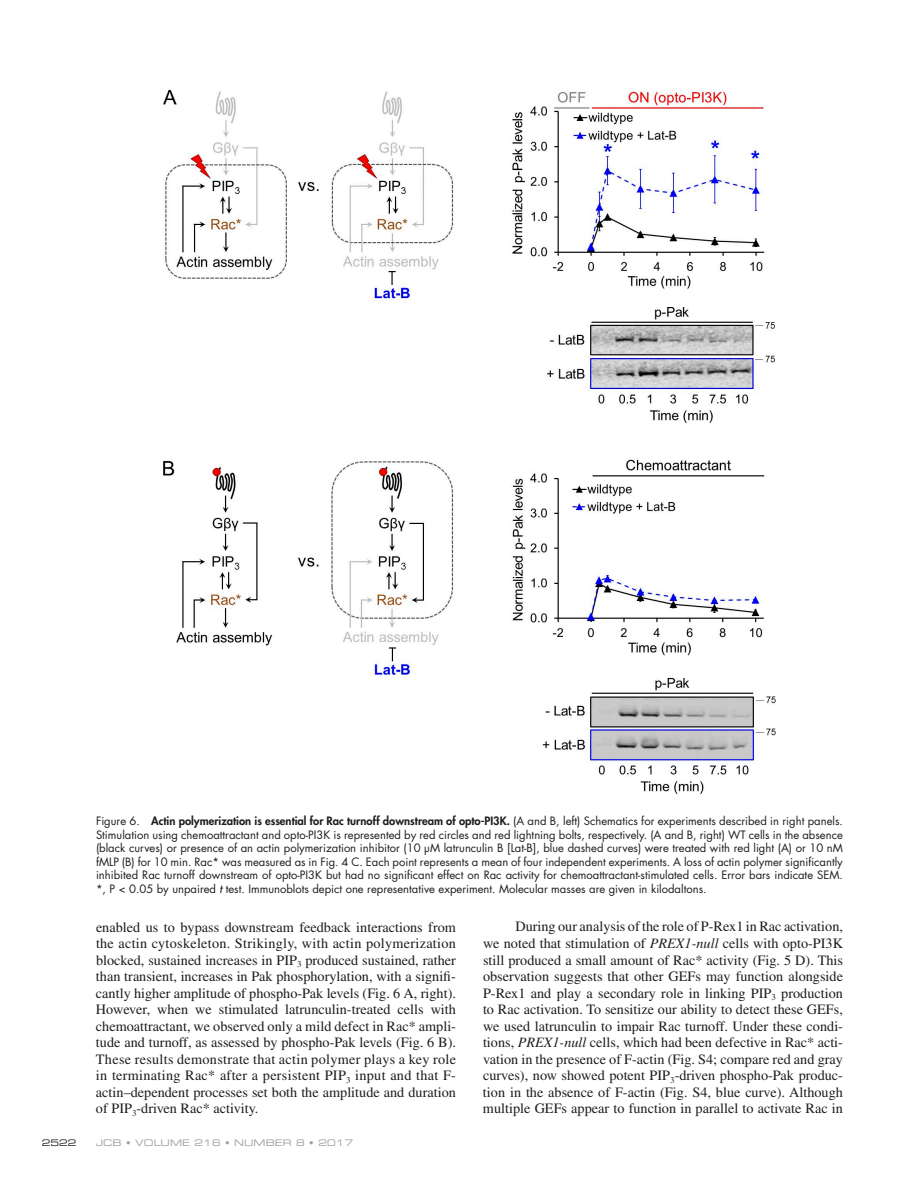
<style>
.page{position:relative;width:918px;height:1188px;background:#fff}
.page>*{position:absolute;margin:0;border:0;box-sizing:border-box;transform-origin:0 0}
.t1{font:14.25px/16.5px "Times LT Std";color:#1d1d1b;text-align:justify}
.t2{font:11.25px/13.5px "Futura Std";color:#1d1d1b;text-align:justify}
.t3{font:9px "Eurostile LT Std Ex 2";letter-spacing:.01em;color:#9d9d9d}
.t4{font:9px "Eurostile LT Std Ex 2";color:#1d1d1b}
.s1{font-weight:800}
.s2{font-weight:500;font-style:italic}
.s3{font-style:italic}
</style>
<div class="page">
<img style="left:164px;top:90px;width:612px;height:704px">
<p class="t2" style="left:96px;top:814px;width:749px">Figure 6. <span class="s1">Actin polymerization is essential for Rac turnoff downstream of opto-PI3K.</span> (A and B, left) Schematics for experiments described in right panels.<br>Stimulation using chemoattractant and opto-PI3K is represented by red circles and red lightning bolts, respectively. (A and B, right) WT cells in the absence (black curves) or presence of an actin polymerization inhibitor (10 µM latrunculin B [Lat-B], blue dashed curves) were treated with red light (A) or 10 nM fMLP (B) for 10 min. Rac* was measured as in Fig. 4 C. Each point represents a mean of four independent experiments. A loss of actin polymer significantly inhibited Rac turnoff downstream of opto-PI3K but had no significant effect on Rac activity for chemoattractant-stimulated cells. Error bars indicate SEM. *, P &lt; 0.05 by unpaired <span class="s2">t</span> test. Immunoblots depict one representative experiment. Molecular masses are given in kilodaltons.</p>
<p class="t1" style="left:96px;top:918px;width:362px">enabled us to bypass downstream feedback interactions from the actin cytoskeleton. Strikingly, with actin polymerization blocked, sustained increases in PIP<sub>3</sub> produced sustained, rather than transient, increases in Pak phosphorylation, with a signifi&shy;cantly higher amplitude of phospho-Pak levels (Fig. 6 A, right).<br>However, when we stimulated latrunculin-treated cells with chemoattractant, we observed only a mild defect in Rac* ampli&shy;tude and turnoff, as assessed by phospho-Pak levels (Fig. 6 B).<br>These results demonstrate that actin polymer plays a key role in terminating Rac* after a persistent PIP<sub>3</sub> input and that F&shy;actin–dependent processes set both the amplitude and duration of PIP<sub>3</sub>-driven Rac* activity.</p>
<p class="t1" style="left:483px;top:918px;width:362px;text-indent:32px">During our analysis of the role of P-Rex1 in Rac activation, we noted that stimulation of <span class="s3">PREX1-null</span> cells with opto-PI3K still produced a small amount of Rac* activity (Fig. 5 D). This observation suggests that other GEFs may function alongside P-Rex1 and play a secondary role in linking PIP<sub>3</sub> production to Rac activation. To sensitize our ability to detect these GEFs, we used latrunculin to impair Rac turnoff. Under these condi&shy;tions, <span class="s3">PREX1-null</span> cells, which had been defective in Rac* acti&shy;vation in the presence of F-actin (Fig. S4; compare red and gray curves), now showed potent PIP<sub>3</sub>-driven phospho-Pak produc&shy;tion in the absence of F-actin (Fig. S4, blue curve). Although multiple GEFs appear to function in parallel to activate Rac in</p>
<p class="t4" style="left:42px;top:1136px;width:36px">2522</p>
<p class="t3" style="left:96px;top:1136px;width:259px">JCB • VOLUME 216 • NUMBER 8 • 2017</p>
</div>
